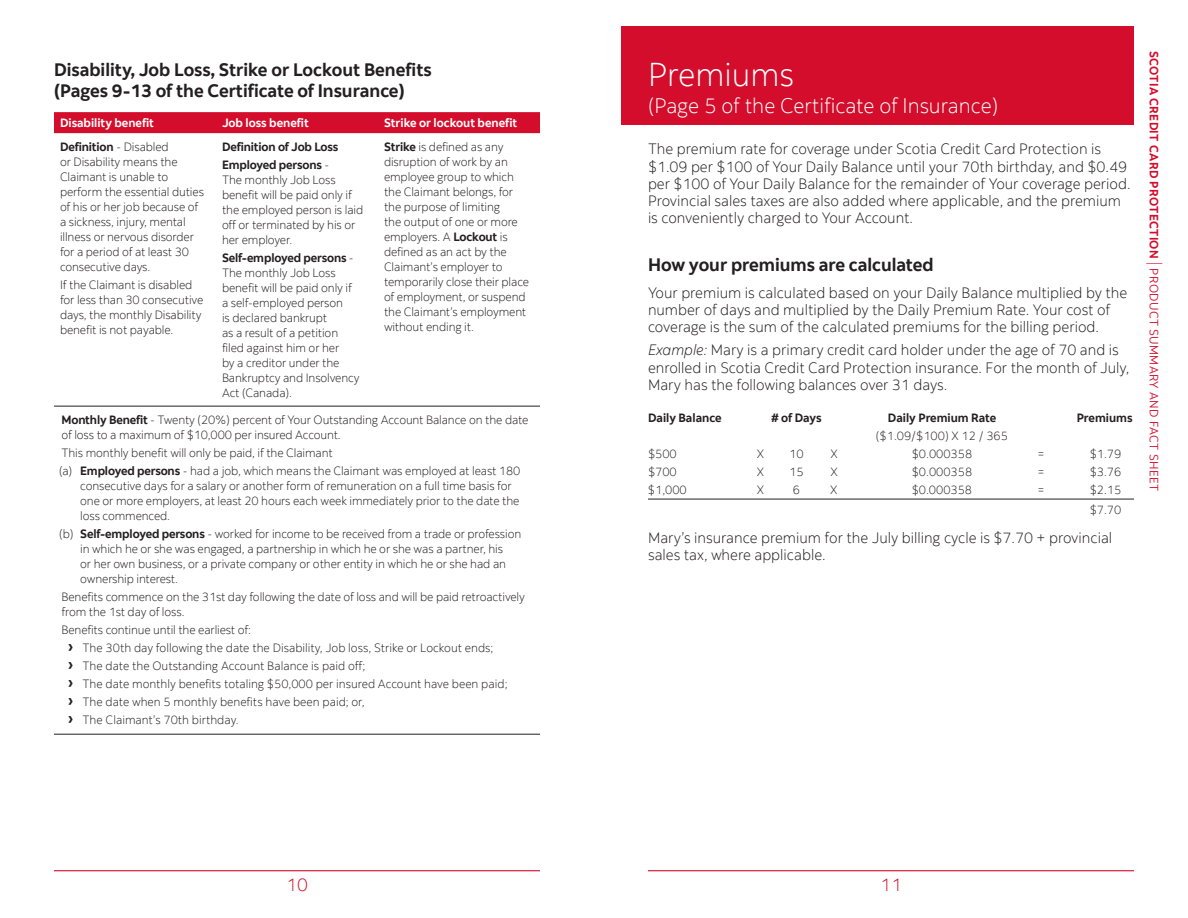
<style>
.page{position:relative;width:1188px;height:918px;background:#fff}
.page>*{position:absolute;margin:0;border:0;box-sizing:border-box;transform-origin:0 0}
.t1{font:300 33px "Scotia";color:#fff}
.t2{font:300 21px "Scotia";color:#fff}
.t3{font:700 18px/21px "Scotia";color:#231f20}
.t4{font:300 18px "Scotia";color:#d30d2b}
.t5{font:300 15px/17.2px "Scotia";color:#231f20}
.t6{font:300 12px/15px "Scotia";letter-spacing:-.01em;color:#231f20}
.t7{font:700 12px/18px "Scotia";letter-spacing:-.01em;color:#231f20}
.t8{font:700 12px "Scotia";letter-spacing:.03em;color:#d30d2b}
.t9{font:700 12px "Scotia";color:#fff}
.s1{font-weight:700}
.s2{font-weight:300}
.s3{font-family:"Gilroy";font-weight:700;font-size:18px}
.s4{font-style:italic}
.s5{font-weight:300;font-size:16.8px}
.s6{font-weight:400}
</style>
<div class="page">
<hr style="left:54px;top:870px;width:486px;height:1px;background:#d30d2b">
<hr style="left:648px;top:870px;width:486px;height:1px;background:#d30d2b">
<div style="left:54px;top:112px;width:486px;height:21px;background:#d30d2b"></div>
<hr style="left:54px;top:406px;width:162px;height:1px;background:#231f20">
<hr style="left:216px;top:406px;width:162px;height:1px;background:#231f20">
<hr style="left:378px;top:406px;width:162px;height:1px;background:#231f20">
<hr style="left:54px;top:734px;width:162px;height:1px;background:#231f20">
<hr style="left:216px;top:734px;width:162px;height:1px;background:#231f20">
<hr style="left:378px;top:734px;width:162px;height:1px;background:#231f20">
<div style="left:621px;top:26px;width:513px;height:99px;background:#d30d2b"></div>
<hr style="left:648px;top:499px;width:486px;height:1px;background:#231f20">
<h3 class="t3" style="left:54px;top:60px;width:379px">Disability, Job Loss, Strike or Lockout Benefits (Pages 9-13 of the Certificate of Insurance)</h3>
<p class="t9" style="left:60px;top:116px;width:96px">Disability benefit</p>
<p class="t9" style="left:222px;top:116px;width:88px">Job loss benefit</p>
<p class="t9" style="left:384px;top:116px;width:135px">Strike or lockout benefit</p>
<p class="t6" style="left:60px;top:139px;width:146px"><span class="s1">Definition</span> - Disabled<br>or Disability means the<br>Claimant is unable to perform the essential duties of his or her job because of a sickness, injury, mental illness or nervous disorder for a period of at least 30 consecutive days.</p>
<p class="t6" style="left:60px;top:277px;width:145px">If the Claimant is disabled for less than 30 consecutive days, the monthly Disability benefit is not payable.</p>
<p class="t7" style="left:222px;top:138px;width:118px">Definition of Job Loss<br>Employed persons <span class="s2">-</span></p>
<p class="t6" style="left:222px;top:172px;width:143px">The monthly Job Loss benefit will be paid only if the employed person is laid off or terminated by his or her employer.</p>
<p class="t6" style="left:222px;top:250px;width:139px"><span class="s1">Self-employed persons</span> -<br>The monthly Job Loss benefit will be paid only if a self-employed person<br>is declared bankrupt<br>as a result of a petition filed against him or her<br>by a creditor under the<br>Bankruptcy and Insolvency<br>Act (Canada).</p>
<p class="t6" style="left:384px;top:139px;width:147px"><span class="s1">Strike</span> is defined as any disruption of work by an employee group to which the Claimant belongs, for the purpose of limiting<br>the output of one or more employers. A <span class="s1">Lockout</span> is defined as an act by the<br>Claimant’s employer to temporarily close their place of employment, or suspend the Claimant’s employment without ending it.</p>
<p class="t6" style="left:62px;top:412px;width:468px"><span class="s1">Monthly Benefit</span> - Twenty (20%) percent of Your Outstanding Account Balance on the date of loss to a maximum of $10,000 per insured Account.</p>
<p class="t6" style="left:59px;top:444px;width:463px;line-height:18px">This monthly benefit will only be paid, if the Claimant<br>(a) <span class="s1">Employed persons</span> - had a job, which means the Claimant was employed at least 180</p>
<p class="t6" style="left:80px;top:478px;width:441px">consecutive days for a salary or another form of remuneration on a full time basis for one or more employers, at least 20 hours each week immediately prior to the date the loss commenced.</p>
<p class="t6" style="left:80px;top:526px;width:443px;text-indent:-21px">(b) <span class="s1">Self-employed persons</span> - worked for income to be received from a trade or profession in which he or she was engaged, a partnership in which he or she was a partner, his<br>or her own business, or a private company or other entity in which he or she had an ownership interest.</p>
<p class="t6" style="left:62px;top:589px;width:465px">Benefits commence on the 31st day following the date of loss and will be paid retroactively from the 1st day of loss.</p>
<p class="t6" style="left:67px;top:621px;width:441px;line-height:18px;text-indent:-6px">Benefits continue until the earliest of:<br><span class="s3">›</span> The 30th day following the date the Disability, Job loss, Strike or Lockout ends;<br><span class="s3">›</span> The date the Outstanding Account Balance is paid off;<br><span class="s3">›</span> The date monthly benefits totaling $50,000 per insured Account have been paid; <span class="s3">›</span> The date when 5 monthly benefits have been paid; or,<br><span class="s3">›</span> The Claimant’s 70th birthday.</p>
<h1 class="t1" style="left:648px;top:56px;width:148px">Premiums</h1>
<h2 class="t2" style="left:648px;top:94px;width:352px">(Page 5 of the Certificate of Insurance)</h2>
<p class="t5" style="left:648px;top:141px;width:484px">The premium rate for coverage under Scotia Credit Card Protection is $1.09 per $100 of Your Daily Balance until your 70th birthday, and $0.49 per $100 of Your Daily Balance for the remainder of Your coverage period.<br>Provincial sales taxes are also added where applicable, and the premium is conveniently charged to Your Account.</p>
<h3 class="t3" style="left:648px;top:255px;width:287px">How your premiums are calculated</h3>
<p class="t5" style="left:648px;top:284px;width:481px">Your premium is calculated based on your Daily Balance multiplied by the number of days and multiplied by the Daily Premium Rate. Your cost of coverage is the sum of the calculated premiums for the billing period.</p>
<p class="t5" style="left:648px;top:342px;width:483px"><span class="s4">Example:</span> Mary is a primary credit card holder under the age of 70 and is enrolled in Scotia Credit Card Protection insurance. For the month of July,<br>Mary has the following balances over 31 days.</p>
<p class="t7" style="left:648px;top:409px;width:75px">Daily Balance</p>
<p class="t7" style="left:771px;top:409px;width:52px"># of Days</p>
<p class="t7" style="left:888px;top:409px;width:110px">Daily Premium Rate</p>
<p class="t7" style="left:1077px;top:409px;width:57px">Premiums</p>
<p class="t6" style="left:876px;top:429px;width:134px">($1.09/$100) X 12 / 365</p>
<p class="t6" style="left:648px;top:447px;width:30px">$500</p>
<p class="t6" style="left:757px;top:447px;width:9px">X</p>
<p class="t6" style="left:789px;top:447px;width:16px">10</p>
<p class="t6" style="left:830px;top:447px;width:9px">X</p>
<p class="t6" style="left:912px;top:447px;width:62px">$0.000358</p>
<p class="t6" style="left:1037px;top:447px;width:9px">=</p>
<p class="t6" style="left:1090px;top:447px;width:33px">$1.79</p>
<p class="t6" style="left:648px;top:465px;width:30px">$700</p>
<p class="t6" style="left:757px;top:465px;width:9px">X</p>
<p class="t6" style="left:789px;top:465px;width:16px">15</p>
<p class="t6" style="left:830px;top:465px;width:9px">X</p>
<p class="t6" style="left:912px;top:465px;width:62px">$0.000358</p>
<p class="t6" style="left:1037px;top:465px;width:9px">=</p>
<p class="t6" style="left:1090px;top:465px;width:33px">$3.76</p>
<p class="t6" style="left:648px;top:483px;width:40px">$1,000</p>
<p class="t6" style="left:757px;top:483px;width:9px">X</p>
<p class="t6" style="left:793px;top:483px;width:9px">6</p>
<p class="t6" style="left:830px;top:483px;width:9px">X</p>
<p class="t6" style="left:912px;top:483px;width:62px">$0.000358</p>
<p class="t6" style="left:1037px;top:483px;width:9px">=</p>
<p class="t6" style="left:1090px;top:480px;width:33px;line-height:19.5px">$2.15 $7.70</p>
<p class="t5" style="left:648px;top:529px;width:466px">Mary’s insurance premium for the July billing cycle is $7.70 + provincial sales tax, where applicable.</p>
<p class="t8" style="left:1161px;top:51px;width:442px;rotate:90deg">SCOTIA CREDIT CARD PROTECTION <span class="s5">|</span> <span class="s6">PRODUCT SUMMARY AND FACT SHEET</span></p>
<h3 class="t4" style="left:286px;top:874px;width:23px">10</h3>
<h3 class="t4" style="left:880px;top:874px;width:23px">11</h3>
</div>
